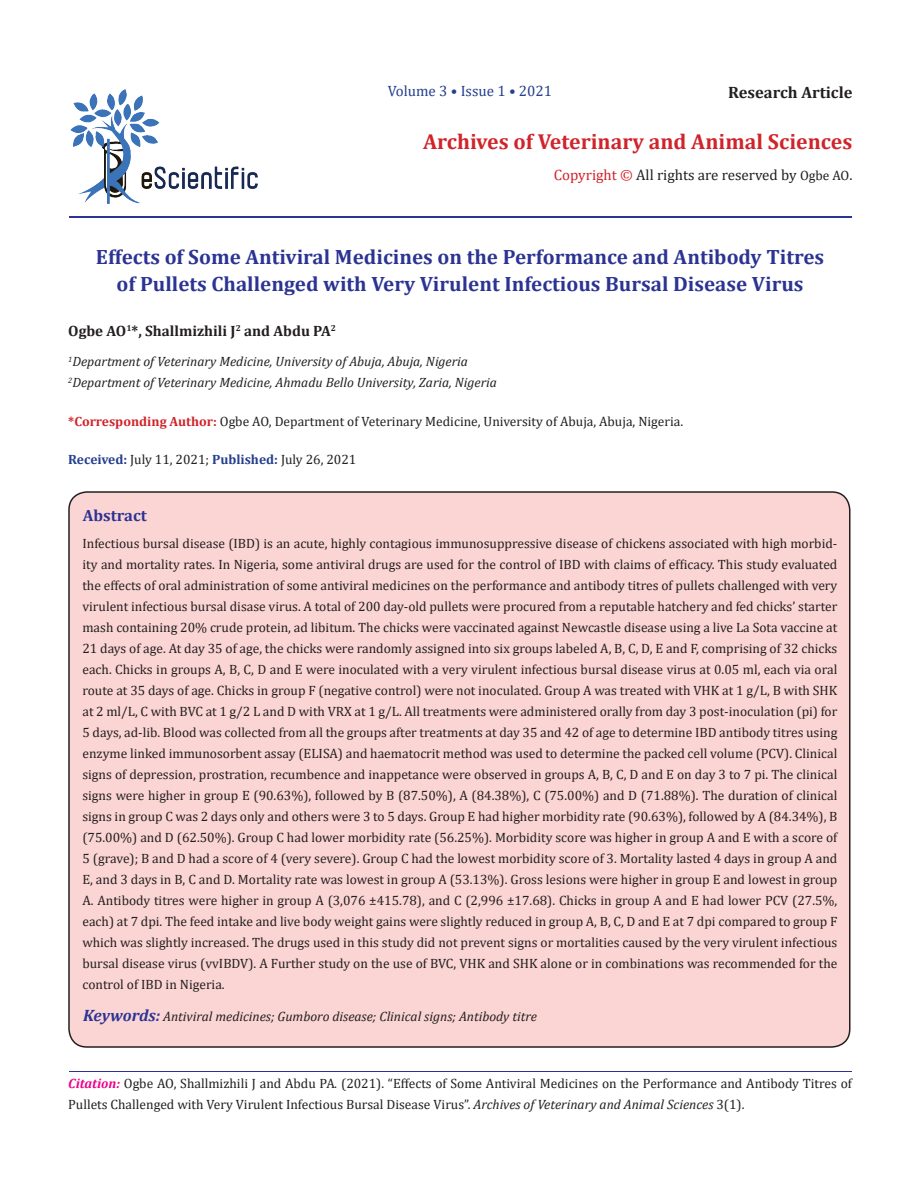
<style>
.page{position:relative;width:918px;height:1188px;background:#fff}
.page>*{position:absolute;margin:0;border:0;box-sizing:border-box;transform-origin:0 0}
.t1{font:700 21.75px "Cambria";color:#d1232a}
.t2{font:700 20.85px/27px "Cambria";color:#2b3393;text-align:center}
.t3{font:700 16.5px "Cambria";color:#231f20}
.t4{font:700 16.35px "Cambria";color:#2b3393}
.t5{font:15px "Cambria";color:#231f20}
.t6{font:700 15px "Cambria";color:#231f20}
.t7{font:15px "Cambria";color:#253f8e}
.t8{font:13.5px/21px "Cambria";color:#231f20;text-align:justify}
.t9{font:italic 13.5px/21px "Cambria";color:#231f20}
.s1{color:#d1232a}
.s2{font-size:13.5px}
.s3{font-weight:700;font-size:13.35px;color:#d1232a}
.s4{font-weight:700;color:#253f8e}
.s5{font-weight:700;font-size:16.5px;color:#2b3393}
.s6{font-weight:700;font-style:italic;color:#ed028c}
.s7{font-style:italic}
</style>
<div class="page">
<div style="left:69px;top:492px;width:781px;height:555px;background:#fbd5d4;border-radius:18px"></div>
<img style="left:70px;top:89px;width:187px;height:114px">
<hr style="left:69px;top:216px;width:782px;height:2px;background:#2b3393">
<hr style="left:69px;top:1071px;width:782px;height:1px;background:#2b3393">
<p class="t7" style="left:388px;top:82px;width:166px">Volume 3 • Issue 1 • 2021</p>
<p class="t3" style="left:728px;top:80px;width:126px">Research Article</p>
<h1 class="t1" style="left:423px;top:126px;width:431px">Archives of Veterinary and Animal Sciences</h1>
<p class="t5" style="left:554px;top:166px;width:300px"><span class="s1">Copyright ©</span> All rights are reserved by <span class="s2">Ogbe AO</span>.</p>
<h2 class="t2" style="left:96px;top:242px;width:730px">Effects of Some Antiviral Medicines on the Performance and Antibody Titres of Pullets Challenged with Very Virulent Infectious Bursal Disease Virus</h2>
<p class="t6" style="left:68px;top:321px;width:269px">Ogbe AO<sup>1</sup>*, Shallmizhili J<sup>2</sup> and Abdu PA<sup>2</sup></p>
<p class="t9" style="left:68px;top:350px;width:430px"><sup>1</sup>Department of Veterinary Medicine, University of Abuja, Abuja, Nigeria<br><sup>2</sup>Department of Veterinary Medicine, Ahmadu Bello University, Zaria, Nigeria</p>
<p class="t8" style="left:68px;top:411px;width:616px"><span class="s3">*Corresponding Author:</span> Ogbe AO, Department of Veterinary Medicine, University of Abuja, Abuja, Nigeria.</p>
<p class="t8" style="left:68px;top:448px;width:290px"><span class="s4">Received:</span> July 11, 2021; <span class="s4">Published:</span> July 26, 2021</p>
<p class="t4" style="left:83px;top:504px;width:65px">Abstract</p>
<p class="t8" style="left:82px;top:533px;width:757px">Infectious bursal disease (IBD) is an acute, highly contagious immunosuppressive disease of chickens associated with high morbid&shy;ity and mortality rates. In Nigeria, some antiviral drugs are used for the control of IBD with claims of efficacy. This study evaluated the effects of oral administration of some antiviral medicines on the performance and antibody titres of pullets challenged with very virulent infectious bursal disase virus. A total of 200 day-old pullets were procured from a reputable hatchery and fed chicks’ starter mash containing 20% crude protein, ad libitum. The chicks were vaccinated against Newcastle disease using a live La Sota vaccine at 21 days of age. At day 35 of age, the chicks were randomly assigned into six groups labeled A, B, C, D, E and F, comprising of 32 chicks each. Chicks in groups A, B, C, D and E were inoculated with a very virulent infectious bursal disease virus at 0.05 ml, each via oral route at 35 days of age. Chicks in group F (negative control) were not inoculated. Group A was treated with VHK at 1 g/L, B with SHK at 2 ml/L, C with BVC at 1 g/2 L and D with VRX at 1 g/L. All treatments were administered orally from day 3 post-inoculation (pi) for 5 days, ad-lib. Blood was collected from all the groups after treatments at day 35 and 42 of age to determine IBD antibody titres using enzyme linked immunosorbent assay (ELISA) and haematocrit method was used to determine the packed cell volume (PCV). Clinical signs of depression, prostration, recumbence and inappetance were observed in groups A, B, C, D and E on day 3 to 7 pi. The clinical signs were higher in group E (90.63%), followed by B (87.50%), A (84.38%), C (75.00%) and D (71.88%). The duration of clinical signs in group C was 2 days only and others were 3 to 5 days. Group E had higher morbidity rate (90.63%), followed by A (84.34%), B (75.00%) and D (62.50%). Group C had lower morbidity rate (56.25%). Morbidity score was higher in group A and E with a score of 5 (grave); B and D had a score of 4 (very severe). Group C had the lowest morbidity score of 3. Mortality lasted 4 days in group A and E, and 3 days in B, C and D. Mortality rate was lowest in group A (53.13%). Gross lesions were higher in group E and lowest in group A. Antibody titres were higher in group A (3,076 ±415.78), and C (2,996 ±17.68). Chicks in group A and E had lower PCV (27.5%, each) at 7 dpi. The feed intake and live body weight gains were slightly reduced in group A, B, C, D and E at 7 dpi compared to group F which was slightly increased. The drugs used in this study did not prevent signs or mortalities caused by the very virulent infectious bursal disease virus (vvIBDV). A Further study on the use of BVC, VHK and SHK alone or in combinations was recommended for the control of IBD in Nigeria.</p>
<p class="t9" style="left:83px;top:1005px;width:455px"><span class="s5">Keywords:</span> Antiviral medicines; Gumboro disease; Clinical signs; Antibody titre</p>
<p class="t8" style="left:68px;top:1073px;width:785px"><span class="s6">Citation:</span> Ogbe AO, Shallmizhili J and Abdu PA<span class="s7">.</span> (2021). “Effects of Some Antiviral Medicines on the Performance and Antibody Titres of<br>Pullets Challenged with Very Virulent Infectious Bursal Disease Virus”. <span class="s7">Archives of Veterinary and Animal Sciences</span> 3(1).</p>
</div>
